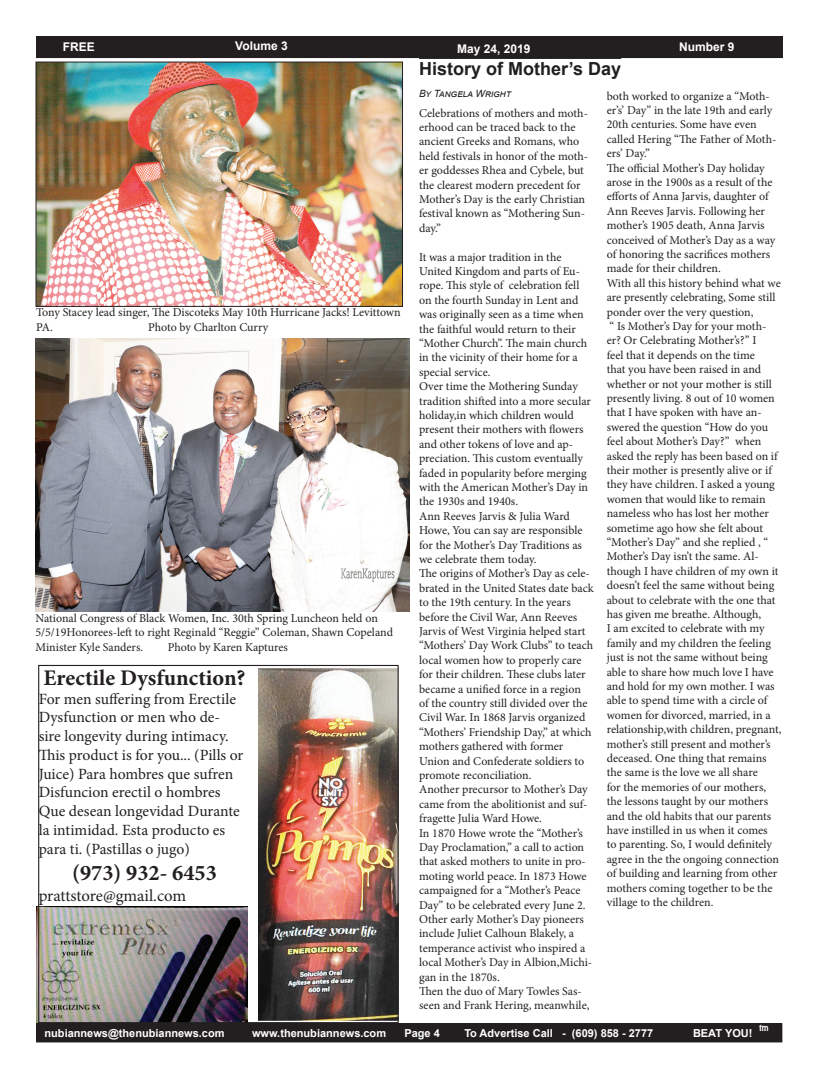
<style>
.page{position:relative;width:819px;height:1080px;background:#fff}
.page>*{position:absolute;margin:0;border:0;box-sizing:border-box;transform-origin:0 0}
.t1{font:700 22.3px "Minion Pro";color:#231f20}
.t2{font:700 18px "Arial";color:#1f2020}
.t3{font:16.7px "Minion Pro";letter-spacing:-.005em;color:#231f20}
.t4{font:15.6px/18.8px "Minion Pro";color:#231f20}
.t5{font:12px/14.4px "Minion Pro";letter-spacing:-.005em;color:#231f20}
.t6{font:700 12px "Arial";color:#fff}
.t7{font:700 11px "Arial";color:#fff}
.t8{font:italic 10px "Arial";color:#1f2020}
.t9{font:8px "Hobo Std";color:#fff}
</style>
<div class="page">
<div style="left:36px;top:36px;width:746px;height:22px;background:#231f20"></div>
<div style="left:36px;top:1024px;width:746px;height:18px;background:#231f20"></div>
<div style="left:36px;top:1023px;width:746px;height:19px;border:1px solid #231f20"></div>
<hr style="left:419px;top:56px;width:202px;height:3px;background:#1f2020">
<img style="left:38px;top:64px;width:363px;height:241px">
<div style="left:36px;top:62px;width:367px;height:245px;border:1px solid #231f20"></div>
<img style="left:36px;top:338px;width:373px;height:274px">
<img style="left:36px;top:907px;width:212px;height:116px">
<img style="left:258px;top:669px;width:139px;height:351px">
<div style="left:38px;top:665px;width:361px;height:358px;border:1px solid #231f20"></div>
<p class="t6" style="left:63px;top:39px;width:34px">FREE</p>
<p class="t6" style="left:235px;top:38px;width:54px">Volume 3</p>
<p class="t6" style="left:457px;top:40px;width:75px">May 24, 2019</p>
<p class="t6" style="left:679px;top:39px;width:57px">Number 9</p>
<p class="t5" style="left:36px;top:305px;width:366px">Tony Stacey lead singer, The Discoteks May 10th Hurricane Jacks! Levittown<br>PA.</p>
<p class="t5" style="left:148px;top:320px;width:122px">Photo by Charlton Curry</p>
<p class="t5" style="left:36px;top:611px;width:359px">National Congress of Black Women, Inc. 30th Spring Luncheon held on<br>5/5/19Honorees-left to right Reginald “Reggie” Coleman, Shawn Copeland<br>Minister Kyle Sanders.</p>
<p class="t5" style="left:168px;top:640px;width:122px">Photo by Karen Kaptures</p>
<h1 class="t1" style="left:44px;top:662px;width:204px">Erectile Dysfunction?</h1>
<p class="t4" style="left:39px;top:689px;width:206px">For men suffering from Erectile<br>Dysfunction or men who de&shy;sire longevity during intimacy.<br>This product is for you... (Pills or<br>Juice) Para hombres que sufren<br>Disfuncion erectil o hombres<br>Que desean longevidad Durante la intimidad. Esta producto es para ti. (Pastillas o jugo)</p>
<h1 class="t1" style="left:72px;top:858px;width:146px">(973) 932- 6453</h1>
<h3 class="t3" style="left:39px;top:884px;width:149px">prattstore@gmail.com</h3>
<h2 class="t2" style="left:419px;top:56px;width:204px">History of Mother’s Day</h2>
<p class="t8" style="left:419px;top:87px;width:94px">BY TANGELA WRIGHT</p>
<p class="t5" style="left:419px;top:106px;width:171px">Celebrations of mothers and moth&shy;erhood can be traced back to the ancient Greeks and Romans, who held festivals in honor of the moth&shy;er goddesses Rhea and Cybele, but the clearest modern precedent for<br>Mother’s Day is the early Christian festival known as “Mothering Sun&shy;day.”</p>
<p class="t5" style="left:419px;top:250px;width:176px">It was a major tradition in the<br>United Kingdom and parts of Eu&shy;rope. This style of celebration fell on the fourth Sunday in Lent and was originally seen as a time when the faithful would return to their “Mother Church”. The main church in the vicinity of their home for a special service.<br>Over time the Mothering Sunday tradition shifted into a more secular holiday,in which children would present their mothers with flowers and other tokens of love and ap&shy;preciation. This custom eventually faded in popularity before merging with the American Mother’s Day in the 1930s and 1940s.<br>Ann Reeves Jarvis &amp; Julia Ward<br>Howe, You can say are responsible for the Mother’s Day Traditions as we celebrate them today.<br>The origins of Mother’s Day as cele&shy;brated in the United States date back to the 19th century. In the years before the Civil War, Ann Reeves<br>Jarvis of West Virginia helped start “Mothers’ Day Work Clubs” to teach local women how to properly care for their children. These clubs later became a unified force in a region<br>of the country still divided over the<br>Civil War. In 1868 Jarvis organized “Mothers’ Friendship Day,” at which mothers gathered with former<br>Union and Confederate soldiers to promote reconciliation.<br>Another precursor to Mother’s Day came from the abolitionist and suf&shy;fragette Julia Ward Howe.<br>In 1870 Howe wrote the “Mother’s<br>Day Proclamation,” a call to action that asked mothers to unite in pro&shy;moting world peace. In 1873 Howe campaigned for a “Mother’s Peace<br>Day” to be celebrated every June 2.<br>Other early Mother’s Day pioneers include Juliet Calhoun Blakely, a temperance activist who inspired a local Mother’s Day in Albion,Michi&shy;gan in the 1870s.<br>Then the duo of Mary Towles Sas&shy;seen and Frank Hering, meanwhile,</p>
<p class="t5" style="left:607px;top:89px;width:176px">both worked to organize a “Moth&shy;er’s’ Day” in the late 19th and early<br>20th centuries. Some have even called Hering “The Father of Moth&shy;ers’ Day.”<br>The official Mother’s Day holiday arose in the 1900s as a result of the efforts of Anna Jarvis, daughter of<br>Ann Reeves Jarvis. Following her mother’s 1905 death, Anna Jarvis conceived of Mother’s Day as a way of honoring the sacrifices mothers made for their children.<br>With all this history behind what we are presently celebrating, Some still ponder over the very question,<br>“ Is Mother’s Day for your moth-<br>er? Or Celebrating Mother’s?” I<br>feel that it depends on the time<br>that you have been raised in and whether or not your mother is still presently living. 8 out of 10 women that I have spoken with have an&shy;swered the question “How do you feel about Mother’s Day?” when asked the reply has been based on if their mother is presently alive or if they have children. I asked a young women that would like to remain nameless who has lost her mother sometime ago how she felt about “Mother’s Day” and she replied , “<br>Mother’s Day isn’t the same. Al&shy;though I have children of my own it doesn’t feel the same without being about to celebrate with the one that has given me breathe. Although,<br>I am excited to celebrate with my family and my children the feeling just is not the same without being able to share how much love I have and hold for my own mother. I was able to spend time with a circle of women for divorced, married, in a relationship,with children, pregnant, mother’s still present and mother’s deceased. One thing that remains the same is the love we all share<br>for the memories of our mothers, the lessons taught by our mothers and the old habits that our parents have instilled in us when it comes<br>to parenting. So, I would definitely agree in the the ongoing connection of building and learning from other mothers coming together to be the village to the children.</p>
<p class="t9" style="left:759px;top:1023px;width:11px">tm</p>
<p class="t7" style="left:45px;top:1026px;width:182px">nubiannews@thenubiannews.com</p>
<p class="t7" style="left:252px;top:1026px;width:136px">www.thenubiannews.com</p>
<p class="t7" style="left:404px;top:1026px;width:37px">Page 4</p>
<p class="t7" style="left:464px;top:1026px;width:190px">To Advertise Call - (609) 858 - 2777</p>
<p class="t7" style="left:693px;top:1026px;width:61px">BEAT YOU!</p>
</div>
